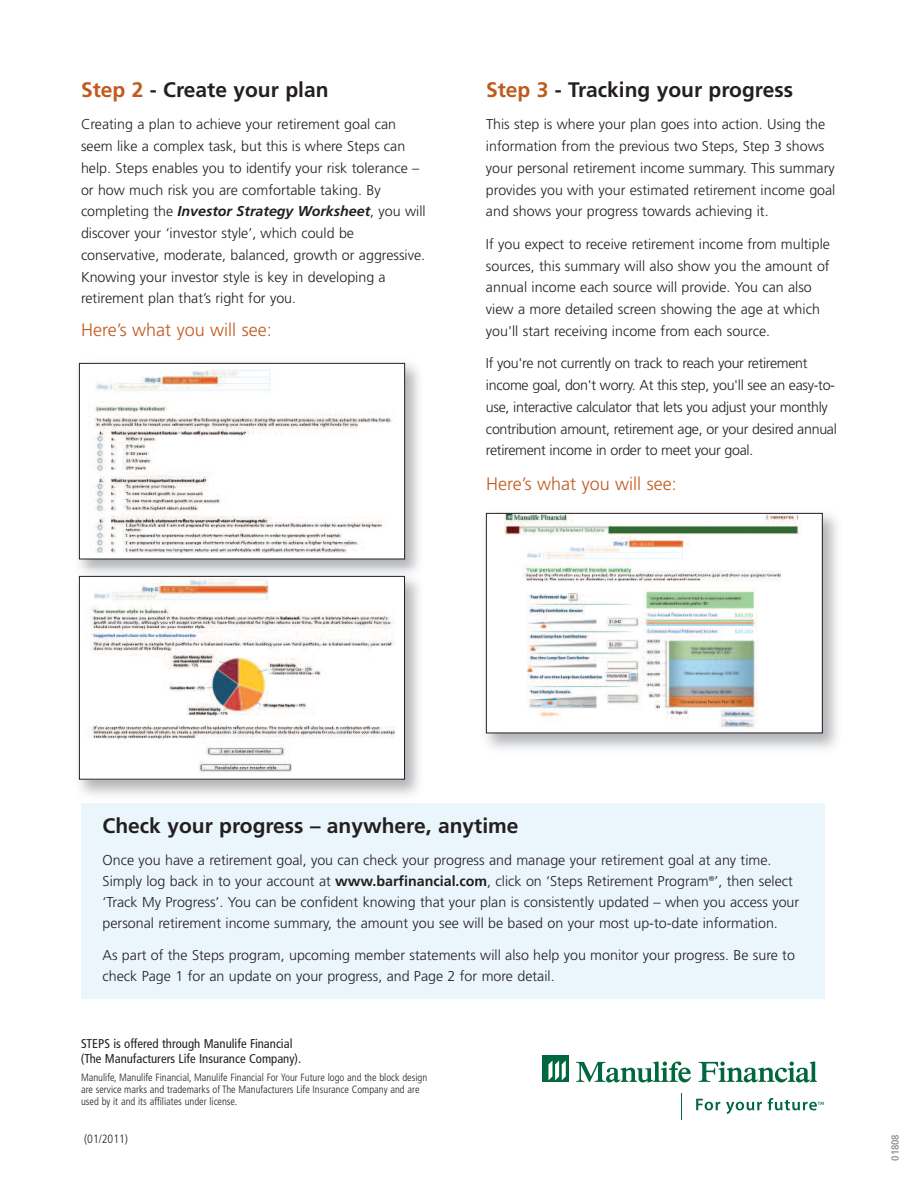
<style>
.page{position:relative;width:918px;height:1188px;background:#fff}
.page>*{position:absolute;margin:0;border:0;box-sizing:border-box;transform-origin:0 0}
.t1{font:700 21px "Frutiger";color:#231f20}
.t2{font:300 18px "Frutiger";color:#c05a1e}
.t3{font:300 14.25px/21.8px "Frutiger";color:#231f20}
.t4{font:300 14.25px/21.8px "Frutiger";letter-spacing:-.02em;color:#231f20}
.t5{font:condensed 12.75px/15px "Frutiger";color:#231f20}
.t6{font:300 condensed 12px "Frutiger";color:#231f20}
.t7{font:300 condensed 10.5px/12px "Frutiger";color:#231f20}
.t8{font:700 condensed 10.5px "Frutiger";letter-spacing:-.025em;color:#939598}
.s1{color:#c05a1e}
.s2{font-weight:700;font-style:italic}
.s3{font-weight:700}
</style>
<div class="page">
<svg style="left:576px;top:1062px;width:115px;height:20px"></svg>
<svg style="left:699px;top:1062px;width:118px;height:20px"></svg>
<div style="left:542px;top:1055px;width:27px;height:27px;background:#00673e"></div>
<svg style="left:548px;top:1060px;width:18px;height:20px"></svg>
<svg style="left:681px;top:1093px;width:1px;height:27px"></svg>
<svg style="left:696px;top:1099px;width:24px;height:11px"></svg>
<svg style="left:726px;top:1102px;width:36px;height:12px"></svg>
<svg style="left:768px;top:1098px;width:56px;height:12px"></svg>
<img style="left:78px;top:362px;width:341px;height:433px">
<div style="left:79px;top:363px;width:326px;height:196px;background:#fff"></div>
<img style="left:88px;top:370px;width:308px;height:182px">
<div style="left:79px;top:363px;width:326px;height:196px;border:1px solid #231f20"></div>
<img style="left:83px;top:578px;width:317px;height:200px">
<div style="left:79px;top:576px;width:326px;height:204px;border:1px solid #231f20"></div>
<img style="left:504px;top:515px;width:298px;height:216px">
<div style="left:486px;top:513px;width:337px;height:220px;border:1px solid #231f20"></div>
<div style="left:81px;top:803px;width:743px;height:195px;background:#eaf6fc"></div>
<h1 class="t1" style="left:81px;top:81px;width:249px"><span class="s1">Step 2</span> - Create your plan</h1>
<p class="t3" style="left:81px;top:115px;width:346px">Creating a plan to achieve your retirement goal can seem like a complex task, but this is where Steps can help. Steps enables you to identify your risk tolerance – or how much risk you are comfortable taking. By completing the <span class="s2">Investor Strategy Worksheet</span>, you will discover your ‘investor style’, which could be conservative, moderate, balanced, growth or aggressive.<br>Knowing your investor style is key in developing a retirement plan that’s right for you.</p>
<p class="t2" style="left:81px;top:322px;width:192px">Here’s what you will see:</p>
<h1 class="t1" style="left:486px;top:81px;width:309px"><span class="s1">Step 3</span> - Tracking your progress</h1>
<p class="t3" style="left:486px;top:115px;width:351px">This step is where your plan goes into action. Using the information from the previous two Steps, Step 3 shows your personal retirement income summary. This summary provides you with your estimated retirement income goal and shows your progress towards achieving it.</p>
<p class="t3" style="left:486px;top:234px;width:346px">If you expect to receive retirement income from multiple sources, this summary will also show you the amount of annual income each source will provide. You can also view a more detailed screen showing the age at which you'll start receiving income from each source.</p>
<p class="t4" style="left:486px;top:354px;width:352px">If you're not currently on track to reach your retirement income goal, don't worry. At this step, you'll see an easy-to&shy;use, interactive calculator that lets you adjust your monthly contribution amount, retirement age, or your desired annual retirement income in order to meet your goal.</p>
<p class="t2" style="left:486px;top:477px;width:192px">Here’s what you will see:</p>
<h1 class="t1" style="left:103px;top:818px;width:417px">Check your progress – anywhere, anytime</h1>
<p class="t3" style="left:103px;top:851px;width:698px;line-height:21px">Once you have a retirement goal, you can check your progress and manage your retirement goal at any time.<br>Simply log back in to your account at <span class="s3">www.barfinancial.com</span>, click on ‘Steps Retirement Program<sup>®</sup>’, then select ‘Track My Progress’. You can be confident knowing that your plan is consistently updated – when you access your personal retirement income summary, the amount you see will be based on your most up-to-date information.</p>
<p class="t3" style="left:103px;top:946px;width:694px;line-height:21px">As part of the Steps program, upcoming member statements will also help you monitor your progress. Be sure to check Page 1 for an update on your progress, and Page 2 for more detail.</p>
<p class="t5" style="left:81px;top:1037px;width:222px">STEPS is offered through Manulife Financial (The Manufacturers Life Insurance Company).</p>
<p class="t7" style="left:81px;top:1072px;width:348px">Manulife, Manulife Financial, Manulife Financial For Your Future logo and the block design are service marks and trademarks of The Manufacturers Life Insurance Company and are used by it and its affiliates under license.</p>
<p class="t6" style="left:84px;top:1134px;width:45px">(01/2011)</p>
<p class="t8" style="left:891px;top:1161px;width:28px;rotate:-90deg">01808</p>
</div>
